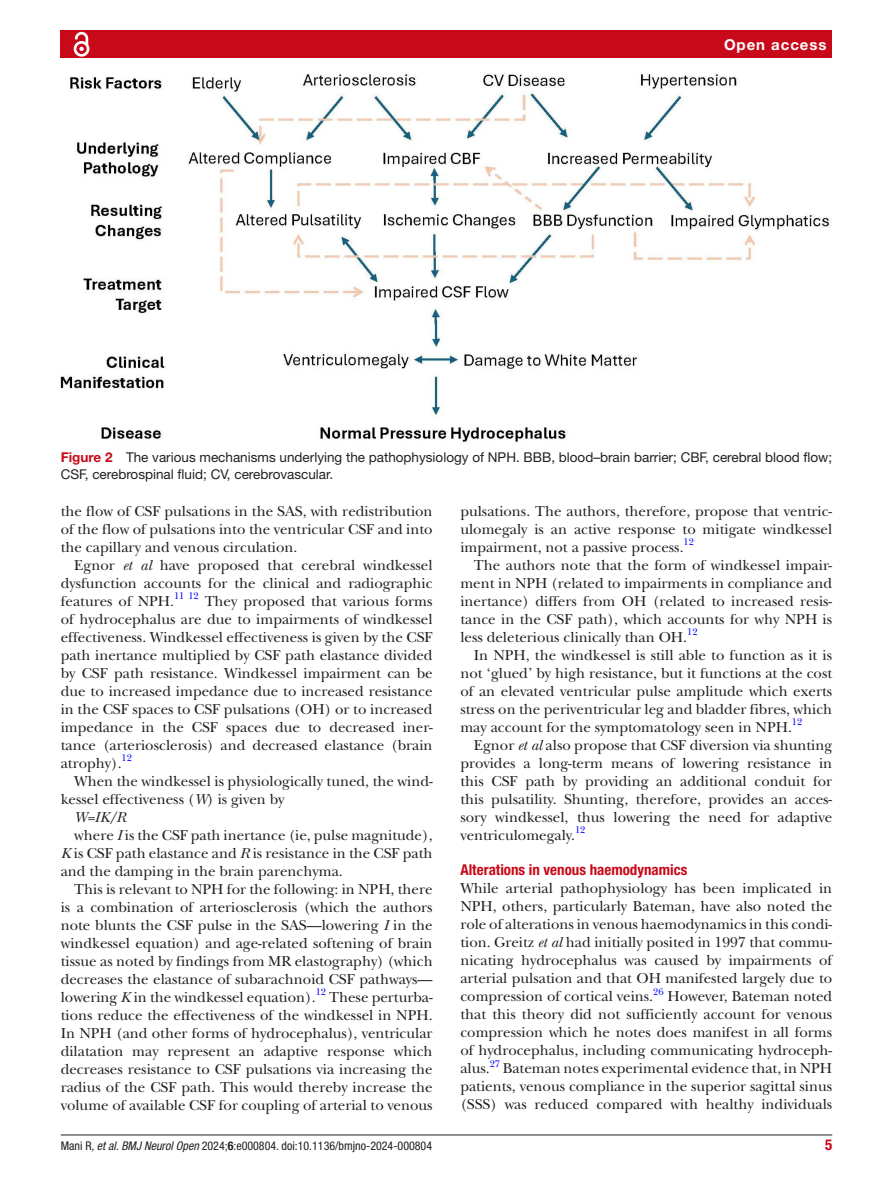
<style>
.page{position:relative;width:893px;height:1191px;background:#fff}
.page>*{position:absolute;margin:0;border:0;box-sizing:border-box;transform-origin:0 0}
.t1{font:15px/18px "New Baskerville";color:#231f20;text-align:justify}
.t2{font:700 condensed 15px "Helvetica Neue LT Std";color:#c80919}
.t3{font:700 15px "Helvetica Neue LT Std";letter-spacing:.065em;color:#fff}
.t4{font:italic 15px "New Baskerville";color:#231f20}
.t5{font:13.5px/16.2px "Helvetica Neue LT Std";color:#231f20}
.t6{font:condensed 12px "Helvetica Neue LT Std";color:#231f20}
.t7{font:9.9px "New Baskerville";color:#00f}
.s1{font-weight:700;color:#c80919}
.s2{font-style:italic}
.s3{font-weight:700}
</style>
<div class="page">
<hr style="left:61px;top:1134px;width:771px;height:1px;background:#231f20">
<div style="left:61px;top:31px;width:771px;height:27px;background:#c80919"></div>
<svg style="left:73px;top:31px;width:17px;height:26px"></svg>
<img style="left:61px;top:74px;width:769px;height:369px">
<p class="t3" style="left:724px;top:35px;width:104px">Open access</p>
<p class="t5" style="left:61px;top:449px;width:773px"><span class="s1">Figure 2</span> The various mechanisms underlying the pathophysiology of NPH. BBB, blood–brain barrier; CBF, cerebral blood flow;<br>CSF, cerebrospinal fluid; CV, cerebrovascular.</p>
<p class="t1" style="left:61px;top:502px;width:373px">the flow of CSF pulsations in the SAS, with redistribution of the flow of pulsations into the ventricular CSF and into the capillary and venous circulation.</p>
<p class="t1" style="left:61px;top:556px;width:373px;text-indent:14px">Egnor <span class="s2">et al</span> have proposed that cerebral windkessel dysfunction accounts for the clinical and radiographic features of NPH.</p>
<p class="t7" style="left:174px;top:590px;width:26px">11 12</p>
<p class="t1" style="left:61px;top:592px;width:373px;text-indent:144px">They proposed that various forms of hydrocephalus are due to impairments of windkessel effectiveness. Windkessel effectiveness is given by the CSF path inertance multiplied by CSF path elastance divided by CSF path resistance. Windkessel impairment can be due to increased impedance due to increased resistance in the CSF spaces to CSF pulsations (OH) or to increased impedance in the CSF spaces due to decreased iner&shy;tance (arteriosclerosis) and decreased elastance (brain atrophy).</p>
<p class="t7" style="left:122px;top:752px;width:12px">12</p>
<p class="t1" style="left:74px;top:772px;width:360px">When the windkessel is physiologically tuned, the wind-</p>
<p class="t1" style="left:61px;top:790px;width:225px">kessel effectiveness (<span class="s2">W</span>) is given by</p>
<p class="t4" style="left:74px;top:808px;width:53px">W=IK/R</p>
<p class="t1" style="left:74px;top:826px;width:360px">where <span class="s2">I</span> is the CSF path inertance (ie, pulse magnitude),</p>
<p class="t1" style="left:61px;top:844px;width:373px"><span class="s2">K</span> is CSF path elastance and <span class="s2">R</span> is resistance in the CSF path</p>
<p class="t1" style="left:61px;top:862px;width:284px">and the damping in the brain parenchyma.</p>
<p class="t1" style="left:74px;top:880px;width:360px">This is relevant to NPH for the following: in NPH, there</p>
<p class="t1" style="left:61px;top:898px;width:373px">is a combination of arteriosclerosis (which the authors</p>
<p class="t1" style="left:61px;top:916px;width:373px">note blunts the CSF pulse in the SAS—lowering <span class="s2">I</span> in the</p>
<p class="t1" style="left:61px;top:934px;width:373px">windkessel equation) and age-related softening of brain</p>
<p class="t1" style="left:61px;top:952px;width:373px">tissue as noted by findings from MR elastography) (which</p>
<p class="t1" style="left:61px;top:970px;width:373px">decreases the elastance of subarachnoid CSF pathways—</p>
<p class="t1" style="left:61px;top:988px;width:373px">lowering <span class="s2">K</span> in the windkessel equation).<sup>12</sup> These perturba-</p>
<p class="t1" style="left:61px;top:1006px;width:373px">tions reduce the effectiveness of the windkessel in NPH.</p>
<p class="t1" style="left:61px;top:1024px;width:373px">In NPH (and other forms of hydrocephalus), ventricular</p>
<p class="t1" style="left:61px;top:1042px;width:373px">dilatation may represent an adaptive response which</p>
<p class="t1" style="left:61px;top:1060px;width:373px">decreases resistance to CSF pulsations via increasing the</p>
<p class="t1" style="left:61px;top:1078px;width:373px">radius of the CSF path. This would thereby increase the</p>
<p class="t1" style="left:61px;top:1096px;width:373px">volume of available CSF for coupling of arterial to venous</p>
<p class="t1" style="left:460px;top:502px;width:373px">pulsations. The authors, therefore, propose that ventric&shy;ulomegaly is an active response to mitigate windkessel impairment, not a passive process.</p>
<p class="t7" style="left:684px;top:536px;width:12px">12</p>
<p class="t1" style="left:460px;top:556px;width:373px;text-indent:14px">The authors note that the form of windkessel impair&shy;ment in NPH (related to impairments in compliance and inertance) differs from OH (related to increased resis&shy;tance in the CSF path), which accounts for why NPH is less deleterious clinically than OH.</p>
<p class="t7" style="left:687px;top:626px;width:12px">12</p>
<p class="t1" style="left:460px;top:646px;width:373px;text-indent:14px">In NPH, the windkessel is still able to function as it is not ‘glued’ by high resistance, but it functions at the cost of an elevated ventricular pulse amplitude which exerts stress on the periventricular leg and bladder fibres, which may account for the symptomatology seen in NPH.</p>
<p class="t7" style="left:792px;top:716px;width:12px">12</p>
<p class="t1" style="left:460px;top:736px;width:373px;text-indent:14px">Egnor <span class="s2">et al</span> also propose that CSF diversion via shunting provides a long-term means of lowering resistance in this CSF path by providing an additional conduit for this pulsatility. Shunting, therefore, provides an acces&shy;sory windkessel, thus lowering the need for adaptive ventriculomegaly.<sup>12</sup></p>
<p class="t2" style="left:460px;top:861px;width:228px">Alterations in venous haemodynamics</p>
<p class="t1" style="left:460px;top:879px;width:373px">While arterial pathophysiology has been implicated in NPH, others, particularly Bateman, have also noted the role of alterations in venous haemodynamics in this condi&shy;tion. Greitz <span class="s2">et al</span> had initially posited in 1997 that commu&shy;nicating hydrocephalus was caused by impairments of arterial pulsation and that OH manifested largely due to compression of cortical veins.</p>
<p class="t7" style="left:653px;top:985px;width:12px">26</p>
<p class="t1" style="left:460px;top:987px;width:373px;text-indent:207px">However, Bateman noted that this theory did not sufficiently account for venous compression which he notes does manifest in all forms of hydrocephalus, including communicating hydroceph&shy;alus.</p>
<p class="t7" style="left:490px;top:1057px;width:12px">27</p>
<p class="t1" style="left:460px;top:1059px;width:373px;text-indent:42px">Bateman notes experimental evidence that, in NPH patients, venous compliance in the superior sagittal sinus (SSS) was reduced compared with healthy individuals</p>
<p class="t6" style="left:61px;top:1138px;width:373px">Mani R<span class="s2">, et al</span>. <span class="s2">BMJ Neurol Open</span> 2024;<span class="s3">6</span>:e000804. doi:10.1136/bmjno-2024-000804</p>
<p class="t2" style="left:825px;top:1135px;width:9px">5</p>
</div>
